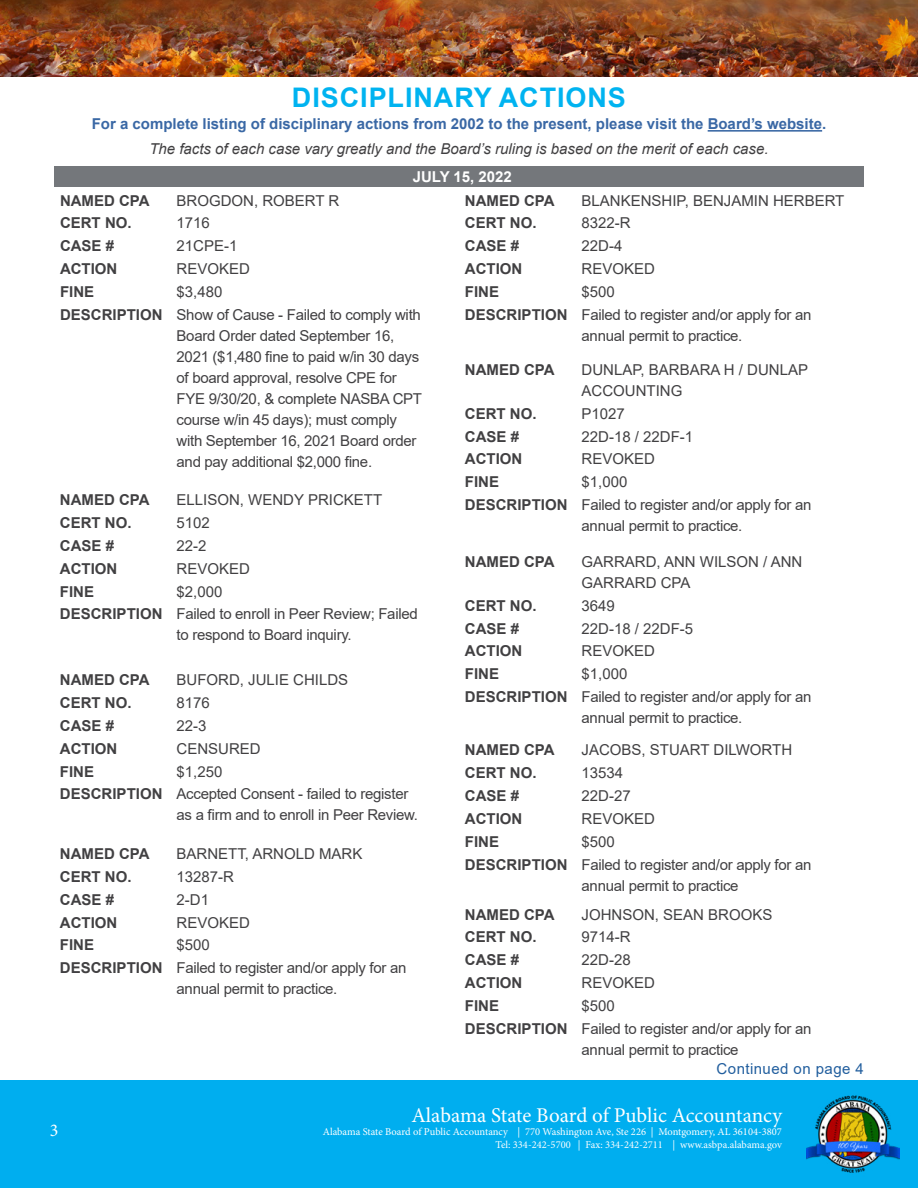
<style>
.page{position:relative;width:918px;height:1188px;background:#fff}
.page>*{position:absolute;margin:0;border:0;box-sizing:border-box;transform-origin:0 0}
.t1{font:700 27px "Arial";letter-spacing:.035em;color:#00b3f0}
.t2{font:21px "Minion Pro";letter-spacing:-.005em;color:#fff}
.t3{font:18px "Minion Pro";color:#fff}
.t4{font:15px/23px "Arial";letter-spacing:-.02em;color:#414042}
.t5{font:15px/21px "Arial";color:#414042}
.t6{font:700 15px "Arial";color:#414042}
.t7{font:700 15px "Arial";color:#3a68a5}
.t8{font:italic 15px "Arial";color:#414042}
.t9{font:15px "Arial";letter-spacing:.03em;color:#215e9e}
.t10{font:700 15px "Arial";color:#fff}
.t11{font:10.5px/12.6px "Minion Pro";color:#fff;text-align:right}
.s1{font-weight:700}
</style>
<div class="page">
<div style="left:0;top:1080px;width:918px;height:108px;background:#00aeef"></div>
<img style="left:806px;top:1095px;width:93px;height:78px">
<img style="left:0;top:0;width:918px;height:76px">
<hr style="left:708px;top:130px;width:114px;height:2px;background:#3a68a5">
<div style="left:54px;top:166px;width:810px;height:21px;background:#74777b"></div>
<h1 class="t1" style="left:292px;top:78px;width:336px">DISCIPLINARY ACTIONS</h1>
<p class="t7" style="left:92px;top:113px;width:736px">For a complete listing of disciplinary actions from 2002 to the present, please visit the Board’s website.</p>
<p class="t8" style="left:149px;top:139px;width:621px">The facts of each case vary greatly and the Board’s ruling is based on the merit of each case.</p>
<p class="t10" style="left:413px;top:166px;width:101px">JULY 15, 2022</p>
<p class="t6" style="left:60px;top:190px;width:91px">NAMED CPA</p>
<p class="t5" style="left:177px;top:190px;width:164px">BROGDON, ROBERT R</p>
<p class="t6" style="left:60px;top:213px;width:73px">CERT NO.</p>
<p class="t4" style="left:177px;top:212px;width:35px">1716</p>
<p class="t6" style="left:60px;top:236px;width:56px">CASE #</p>
<p class="t4" style="left:177px;top:235px;width:62px">21CPE-1</p>
<p class="t6" style="left:60px;top:258px;width:59px">ACTION</p>
<p class="t5" style="left:177px;top:258px;width:75px">REVOKED</p>
<p class="t6" style="left:60px;top:281px;width:36px">FINE</p>
<p class="t4" style="left:60px;top:280px;width:362px;text-indent:117px">$3,480<br><span class="s1">DESCRIPTION</span> Show of Cause - Failed to comply with</p>
<p class="t4" style="left:177px;top:325px;width:247px;line-height:21px">Board Order dated September 16, 2021 ($1,480 fine to paid w/in 30 days of board approval, resolve CPE for FYE 9/30/20, &amp; complete NASBA CPT course w/in 45 days); must comply with September 16, 2021 Board order and pay additional $2,000 fine.</p>
<p class="t6" style="left:60px;top:489px;width:91px">NAMED CPA</p>
<p class="t5" style="left:177px;top:489px;width:207px">ELLISON, WENDY PRICKETT</p>
<p class="t6" style="left:60px;top:512px;width:73px">CERT NO.</p>
<p class="t4" style="left:177px;top:511px;width:35px">5102</p>
<p class="t6" style="left:60px;top:535px;width:56px">CASE #</p>
<p class="t4" style="left:177px;top:534px;width:32px">22-2</p>
<p class="t6" style="left:60px;top:558px;width:59px">ACTION</p>
<p class="t5" style="left:177px;top:558px;width:75px">REVOKED</p>
<p class="t6" style="left:60px;top:581px;width:36px">FINE</p>
<p class="t4" style="left:60px;top:580px;width:359px;text-indent:117px">$2,000<br><span class="s1">DESCRIPTION</span> Failed to enroll in Peer Review; Failed</p>
<p class="t4" style="left:177px;top:624px;width:177px">to respond to Board inquiry.</p>
<p class="t6" style="left:60px;top:669px;width:91px">NAMED CPA</p>
<p class="t5" style="left:177px;top:669px;width:173px">BUFORD, JULIE CHILDS</p>
<p class="t6" style="left:60px;top:692px;width:73px">CERT NO.</p>
<p class="t4" style="left:177px;top:691px;width:35px">8176</p>
<p class="t6" style="left:60px;top:715px;width:56px">CASE #</p>
<p class="t4" style="left:177px;top:714px;width:32px">22-3</p>
<p class="t6" style="left:60px;top:738px;width:59px">ACTION</p>
<p class="t5" style="left:177px;top:738px;width:86px">CENSURED</p>
<p class="t6" style="left:60px;top:761px;width:36px">FINE</p>
<p class="t4" style="left:60px;top:760px;width:350px;text-indent:117px">$1,250<br><span class="s1">DESCRIPTION</span> Accepted Consent - failed to register</p>
<p class="t4" style="left:177px;top:804px;width:243px">as a firm and to enroll in Peer Review.</p>
<p class="t6" style="left:60px;top:843px;width:91px">NAMED CPA</p>
<p class="t5" style="left:177px;top:843px;width:187px">BARNETT, ARNOLD MARK</p>
<p class="t6" style="left:60px;top:866px;width:73px">CERT NO.</p>
<p class="t4" style="left:177px;top:865px;width:59px">13287-R</p>
<p class="t6" style="left:60px;top:889px;width:56px">CASE #</p>
<p class="t4" style="left:177px;top:888px;width:34px">2-D1</p>
<p class="t6" style="left:60px;top:912px;width:59px">ACTION</p>
<p class="t5" style="left:177px;top:912px;width:75px">REVOKED</p>
<p class="t6" style="left:60px;top:935px;width:36px">FINE</p>
<p class="t4" style="left:60px;top:934px;width:348px;text-indent:117px">$500<br><span class="s1">DESCRIPTION</span> Failed to register and/or apply for an</p>
<p class="t4" style="left:177px;top:978px;width:162px">annual permit to practice.</p>
<p class="t6" style="left:465px;top:190px;width:91px">NAMED CPA</p>
<p class="t5" style="left:582px;top:190px;width:264px">BLANKENSHIP, BENJAMIN HERBERT</p>
<p class="t6" style="left:465px;top:213px;width:73px">CERT NO.</p>
<p class="t4" style="left:582px;top:212px;width:51px">8322-R</p>
<p class="t6" style="left:465px;top:236px;width:56px">CASE #</p>
<p class="t4" style="left:582px;top:235px;width:42px">22D-4</p>
<p class="t6" style="left:465px;top:258px;width:59px">ACTION</p>
<p class="t5" style="left:582px;top:258px;width:75px">REVOKED</p>
<p class="t6" style="left:465px;top:281px;width:36px">FINE</p>
<p class="t4" style="left:465px;top:280px;width:348px;text-indent:117px">$500<br><span class="s1">DESCRIPTION</span> Failed to register and/or apply for an</p>
<p class="t4" style="left:582px;top:324px;width:162px">annual permit to practice.</p>
<p class="t6" style="left:465px;top:359px;width:91px">NAMED CPA</p>
<p class="t5" style="left:582px;top:359px;width:228px">DUNLAP, BARBARA H / DUNLAP<br>ACCOUNTING</p>
<p class="t6" style="left:465px;top:403px;width:73px">CERT NO.</p>
<p class="t4" style="left:582px;top:402px;width:45px">P1027</p>
<p class="t6" style="left:465px;top:426px;width:56px">CASE #</p>
<p class="t5" style="left:582px;top:426px;width:113px">22D-18 / 22DF-1</p>
<p class="t6" style="left:465px;top:449px;width:59px">ACTION</p>
<p class="t5" style="left:582px;top:449px;width:75px">REVOKED</p>
<p class="t6" style="left:465px;top:472px;width:36px">FINE</p>
<p class="t4" style="left:465px;top:471px;width:348px;text-indent:117px">$1,000<br><span class="s1">DESCRIPTION</span> Failed to register and/or apply for an</p>
<p class="t4" style="left:582px;top:514px;width:162px">annual permit to practice.</p>
<p class="t6" style="left:465px;top:551px;width:91px">NAMED CPA</p>
<p class="t5" style="left:582px;top:551px;width:222px">GARRARD, ANN WILSON / ANN<br>GARRARD CPA</p>
<p class="t6" style="left:465px;top:595px;width:73px">CERT NO.</p>
<p class="t4" style="left:582px;top:594px;width:35px">3649</p>
<p class="t6" style="left:465px;top:618px;width:56px">CASE #</p>
<p class="t5" style="left:582px;top:618px;width:113px">22D-18 / 22DF-5</p>
<p class="t6" style="left:465px;top:641px;width:59px">ACTION</p>
<p class="t5" style="left:582px;top:641px;width:75px">REVOKED</p>
<p class="t6" style="left:465px;top:664px;width:36px">FINE</p>
<p class="t4" style="left:465px;top:663px;width:348px;text-indent:117px">$1,000<br><span class="s1">DESCRIPTION</span> Failed to register and/or apply for an</p>
<p class="t4" style="left:582px;top:706px;width:162px">annual permit to practice.</p>
<p class="t6" style="left:465px;top:739px;width:91px">NAMED CPA</p>
<p class="t5" style="left:582px;top:739px;width:212px">JACOBS, STUART DILWORTH</p>
<p class="t6" style="left:465px;top:762px;width:73px">CERT NO.</p>
<p class="t4" style="left:582px;top:761px;width:43px">13534</p>
<p class="t6" style="left:465px;top:785px;width:56px">CASE #</p>
<p class="t4" style="left:582px;top:784px;width:51px">22D-27</p>
<p class="t6" style="left:465px;top:808px;width:59px">ACTION</p>
<p class="t5" style="left:582px;top:808px;width:75px">REVOKED</p>
<p class="t6" style="left:465px;top:831px;width:36px">FINE</p>
<p class="t4" style="left:465px;top:830px;width:348px;text-indent:117px">$500<br><span class="s1">DESCRIPTION</span> Failed to register and/or apply for an</p>
<p class="t4" style="left:582px;top:874px;width:159px">annual permit to practice</p>
<p class="t6" style="left:465px;top:904px;width:91px">NAMED CPA</p>
<p class="t5" style="left:582px;top:904px;width:192px">JOHNSON, SEAN BROOKS</p>
<p class="t6" style="left:465px;top:927px;width:73px">CERT NO.</p>
<p class="t4" style="left:582px;top:926px;width:51px">9714-R</p>
<p class="t6" style="left:465px;top:950px;width:56px">CASE #</p>
<p class="t4" style="left:582px;top:949px;width:51px">22D-28</p>
<p class="t6" style="left:465px;top:972px;width:59px">ACTION</p>
<p class="t5" style="left:582px;top:972px;width:75px">REVOKED</p>
<p class="t6" style="left:465px;top:995px;width:36px">FINE</p>
<p class="t4" style="left:465px;top:994px;width:348px;text-indent:117px">$500<br><span class="s1">DESCRIPTION</span> Failed to register and/or apply for an</p>
<p class="t4" style="left:582px;top:1038px;width:159px">annual permit to practice</p>
<p class="t9" style="left:717px;top:1059px;width:149px">Continued on page 4</p>
<p class="t3" style="left:50px;top:1118px;width:10px">3</p>
<h2 class="t2" style="left:411px;top:1102px;width:372px">Alabama State Board of Public Accountancy</h2>
<p class="t11" style="left:323px;top:1125px;width:461px">Alabama State Board of Public Accountancy | 770 Washington Ave, Ste 226 | Montgomery, AL 36104-3807<br>Tel: 334-242-5700 | Fax: 334-242-2711 | www.asbpa.alabama.gov</p>
</div>
